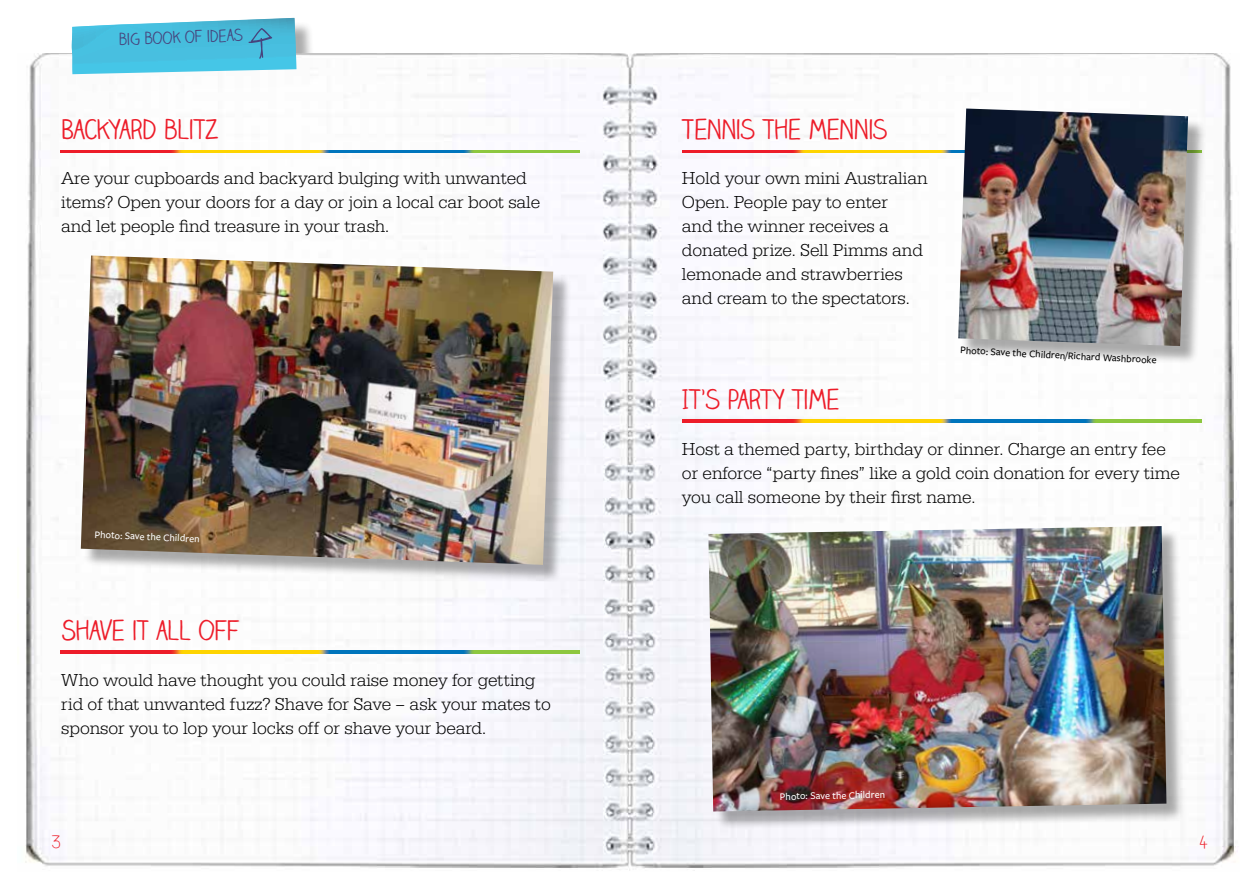
<style>
.page{position:relative;width:1259px;height:893px;background:#fff}
.page>*{position:absolute;margin:0;border:0;box-sizing:border-box;transform-origin:0 0}
.t1{font:27px "Claire Hand";letter-spacing:-.02em;color:#ed1c29}
.t2{font:300 18px/24px "Egyptienne URW";letter-spacing:-.005em;color:#000}
.t3{font:300 18px "Claire Hand";color:#ed1c29}
.t4{font:16.35px "Claire Hand";color:#47447d}
.t5{font:500 10.5px "Freight Sans Pro";color:#fff}
.t6{font:500 10.5px "Freight Sans Pro";color:#000}
</style>
<div class="page">
<div style="left:74px;top:21px;width:241px;height:72px;background:#000;opacity:.33"></div>
<img style="left:25px;top:53px;width:1213px;height:818px">
<svg style="left:72px;top:18px;width:224px;height:57px;background:#5ec5e2"></svg>
<img style="left:61px;top:150px;width:518px;height:3px">
<img style="left:61px;top:651px;width:518px;height:3px">
<img style="left:683px;top:150px;width:275px;height:3px">
<img style="left:683px;top:420px;width:518px;height:2px">
<div style="left:710px;top:528px;width:475px;height:302px;background:#000;opacity:.33"></div>
<img style="left:708px;top:526px;width:458px;height:285px">
<div style="left:961px;top:111px;width:245px;height:254px;background:#000;opacity:.33"></div>
<img style="left:958px;top:109px;width:230px;height:237px">
<div style="left:84px;top:258px;width:488px;height:325px;background:#000;opacity:.33"></div>
<img style="left:81px;top:255px;width:472px;height:310px">
<p class="t4" style="left:118px;top:29px;width:125px;rotate:-2deg">BIG BOOK OF IDEAS</p>
<h1 class="t1" style="left:61px;top:112px;width:158px">BACKYARD BLITZ</h1>
<p class="t2" style="left:61px;top:166px;width:480px">Are your cupboards and backyard bulging with unwanted items? Open your doors for a day or join a local car boot sale and let people find treasure in your trash.</p>
<p class="t5" style="left:95px;top:528px;width:107px;rotate:2deg">Photo: Save the Children</p>
<h1 class="t1" style="left:61px;top:614px;width:180px">SHAVE IT ALL OFF</h1>
<p class="t2" style="left:61px;top:668px;width:491px">Who would have thought you could raise money for getting rid of that unwanted fuzz? Shave for Save – ask your mates to sponsor you to lop your locks off or shave your beard.</p>
<h1 class="t1" style="left:682px;top:112px;width:207px">TENNIS THE MENNIS</h1>
<p class="t2" style="left:682px;top:166px;width:247px">Hold your own mini Australian<br>Open. People pay to enter<br>and the winner receives a donated prize. Sell Pimms and lemonade and strawberries and cream to the spectators.</p>
<p class="t6" style="left:960px;top:343px;width:198px;rotate:3deg">Photo: Save the Children/Richard Washbrooke</p>
<h1 class="t1" style="left:682px;top:383px;width:159px">IT’S PARTY TIME</h1>
<p class="t2" style="left:682px;top:437px;width:499px">Host a themed party, birthday or dinner. Charge an entry fee or enforce “party fines” like a gold coin donation for every time you call someone by their first name.</p>
<p class="t5" style="left:780px;top:789px;width:107px;rotate:-1deg">Photo: Save the Children</p>
<p class="t3" style="left:52px;top:831px;width:11px">3</p>
<p class="t3" style="left:1199px;top:831px;width:10px">4</p>
</div>
